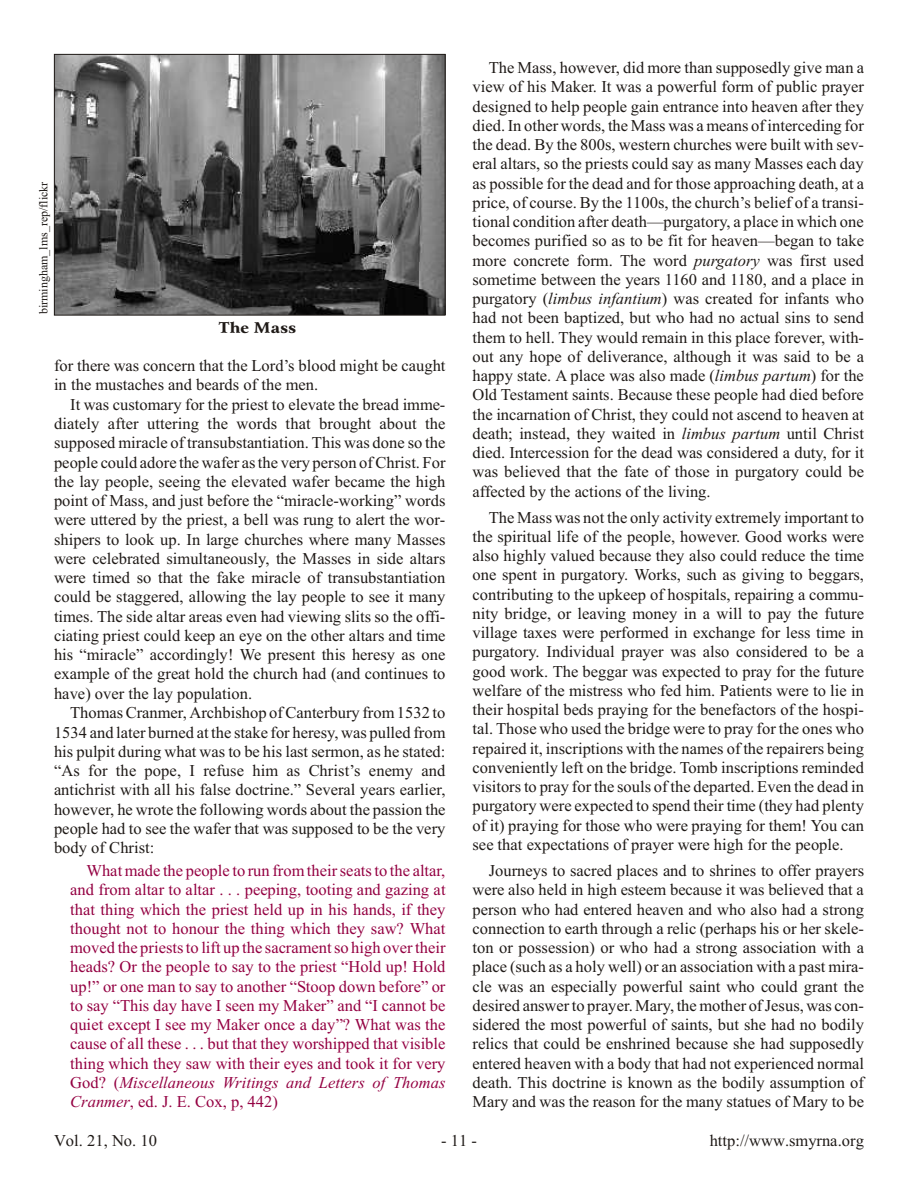
<style>
.page{position:relative;width:918px;height:1188px;background:#fff}
.page>*{position:absolute;margin:0;border:0;box-sizing:border-box;transform-origin:0 0}
.t1{font:16.5px/19.2px "Times New Roman";letter-spacing:.005em;color:#1f1a17;text-align:justify}
.t2{font:16.5px/19.2px "Times New Roman";letter-spacing:.005em;color:#940042;text-align:justify}
.t3{font:15px "Arrus Blk BT";letter-spacing:.005em;color:#1f1a17}
.t4{font:12px "Times New Roman";color:#1f1a17}
.s1{font-style:italic}
</style>
<div class="page">
<img style="left:56px;top:56px;width:388px;height:258px">
<div style="left:54px;top:54px;width:392px;height:262px;border:1px solid #1f1a17"></div>
<p class="t4" style="left:39px;top:314px;width:134px;rotate:-90deg">mr i b mahgn i _ s / pe r_ rkc i l f</p>
<p class="t4" style="left:39px;top:250px;width:14px;rotate:-90deg">ml</p>
<p class="t3" style="left:218px;top:322px;width:79px">The Mass</p>
<p class="t1" style="left:54px;top:357px;width:393px">for there was con cern that the Lord’s blood might be caught in the mus taches and beards of the men.</p>
<p class="t1" style="left:54px;top:396px;width:393px;text-indent:16px">It was cus tom ary for the priest to ele vate the bread imme - di ately after utter ing the words that brought about the sup posed mir a cle of tran sub stan ti a tion. This was done so the peo ple could adore the wafer as the very per son of Christ. For the lay peo ple, see ing the ele vated wafer became the high point of Mass, and just before the “mir a cle-work ing” words were uttered by the priest, a bell was rung to alert the wor - shipers to look up. In large churches where many Masses were cel e brated simul ta neously, the Masses in side altars were timed so that the fake mir a cle of tran sub stan ti a tion could be stag gered, allow ing the lay peo ple to see it many times. The side altar areas even had view ing slits so the offi - ci at ing priest could keep an eye on the other altars and time his “mir a cle” accordingly! We pres ent this her esy as one example of the great hold the church had (and con tin ues to have) over the lay pop u la tion.</p>
<p class="t1" style="left:54px;top:705px;width:393px;text-indent:16px">Thomas Cranmer, Arch bishop of Can ter bury from 1532 to 1534 and later burned at the stake for heresy, was pulled from his pul pit dur ing what was to be his last ser mon, as he stated: “As for the pope, I refuse him as Christ’s enemy and antichrist with all his false doc trine.” Several years ear lier, how ever, he wrote the fol low ing words about the pas sion the peo ple had to see the wafer that was sup posed to be the very body of Christ:</p>
<p class="t2" style="left:70px;top:862px;width:377px;text-indent:16px">What made the peo ple to run from their seats to the altar, and from al tar to al tar . . . peep ing, toot ing and gaz ing at that thing which the priest held up in his hands, if they thought not to hon our the thing which they saw? What moved the priests to lift up the sacra ment so high over their heads? Or the peo ple to say to the priest “Hold up! Hold up!” or one man to say to an other “Stoop down before” or to say “This day have I seen my Maker” and “I cannot be quiet ex cept I see my Maker once a day”? What was the cause of all these . . . but that they wor shipped that vis i ble thing which they saw with their eyes and took it for very God? (<span class="s1">Mis cel la neous Writ ings and Let ters of Thomas Cranmer</span>, ed. J. E. Cox, p, 442)</p>
<p class="t1" style="left:472px;top:60px;width:393px;text-indent:16px">The Mass, however, did more than sup pos edly give man a view of his Maker. It was a pow er ful form of pub lic prayer designed to help peo ple gain entrance into heaven after they died. In other words, the Mass was a means of inter ced ing for the dead. By the 800s, west ern churches were built with sev - eral altars, so the priests could say as many Masses each day as possi ble for the dead and for those approach ing death, at a price, of course. By the 1100s, the church’s belief of a tran si - tional con di tion after death—purga tory, a place in which one becomes puri fied so as to be fit for heaven—began to take more con crete form. The word <span class="s1">pur ga tory</span> was first used some time between the years 1160 and 1180, and a place in pur ga tory (<span class="s1">limbus infantium</span>) was cre ated for infants who had not been bap tized, but who had no actual sins to send them to hell. They would remain in this place for ever, with - out any hope of deliv er ance, although it was said to be a happy state. A place was also made (<span class="s1">limbus par tum</span>) for the Old Tes ta ment saints. Because these peo ple had died before the incar na tion of Christ, they could not ascend to heaven at death; instead, they waited in <span class="s1">limbus par tum</span> until Christ died. Inter cession for the dead was con sid ered a duty, for it was believed that the fate of those in purga tory could be affected by the actions of the liv ing.</p>
<p class="t1" style="left:472px;top:509px;width:393px;text-indent:16px">The Mass was not the only activity extremely impor tant to the spir i tual life of the peo ple, however. Good works were also highly val ued because they also could reduce the time one spent in purga tory. Works, such as giv ing to beg gars, con trib ut ing to the upkeep of hos pi tals, repair ing a commu - nity bridge, or leav ing money in a will to pay the future vil lage taxes were per formed in exchange for less time in purga tory. Indi vid ual prayer was also con sid ered to be a good work. The beg gar was expected to pray for the future wel fare of the mis tress who fed him. Patients were to lie in their hos pi tal beds pray ing for the bene factors of the hospi - tal. Those who used the bridge were to pray for the ones who repaired it, inscrip tions with the names of the repair ers being con ve niently left on the bridge. Tomb inscrip tions reminded vis i tors to pray for the souls of the departed. Even the dead in purga tory were expected to spend their time (they had plenty of it) pray ing for those who were pray ing for them! You can see that expec ta tions of prayer were high for the peo ple.</p>
<p class="t1" style="left:472px;top:863px;width:393px;text-indent:16px">Jour neys to sacred places and to shrines to offer prayers were also held in high esteem because it was believed that a per son who had entered heaven and who also had a strong con nec tion to earth through a relic (per haps his or her skel e - ton or pos session) or who had a strong asso ci a tion with a place (such as a holy well) or an associ a tion with a past mir a - cle was an espe cially pow er ful saint who could grant the desired answer to prayer. Mary, the mother of Jesus, was con&shy;sid ered the most power ful of saints, but she had no bodily rel ics that could be enshrined because she had sup pos edly entered heaven with a body that had not expe ri enced nor mal death. This doctrine is known as the bodily assump tion of Mary and was the rea son for the many statues of Mary to be</p>
<p class="t1" style="left:54px;top:1132px;width:105px">Vol. 21, No. 10</p>
<p class="t1" style="left:441px;top:1132px;width:37px">- 11 -</p>
<p class="t1" style="left:710px;top:1132px;width:156px">http://www.smyrna.org</p>
</div>
